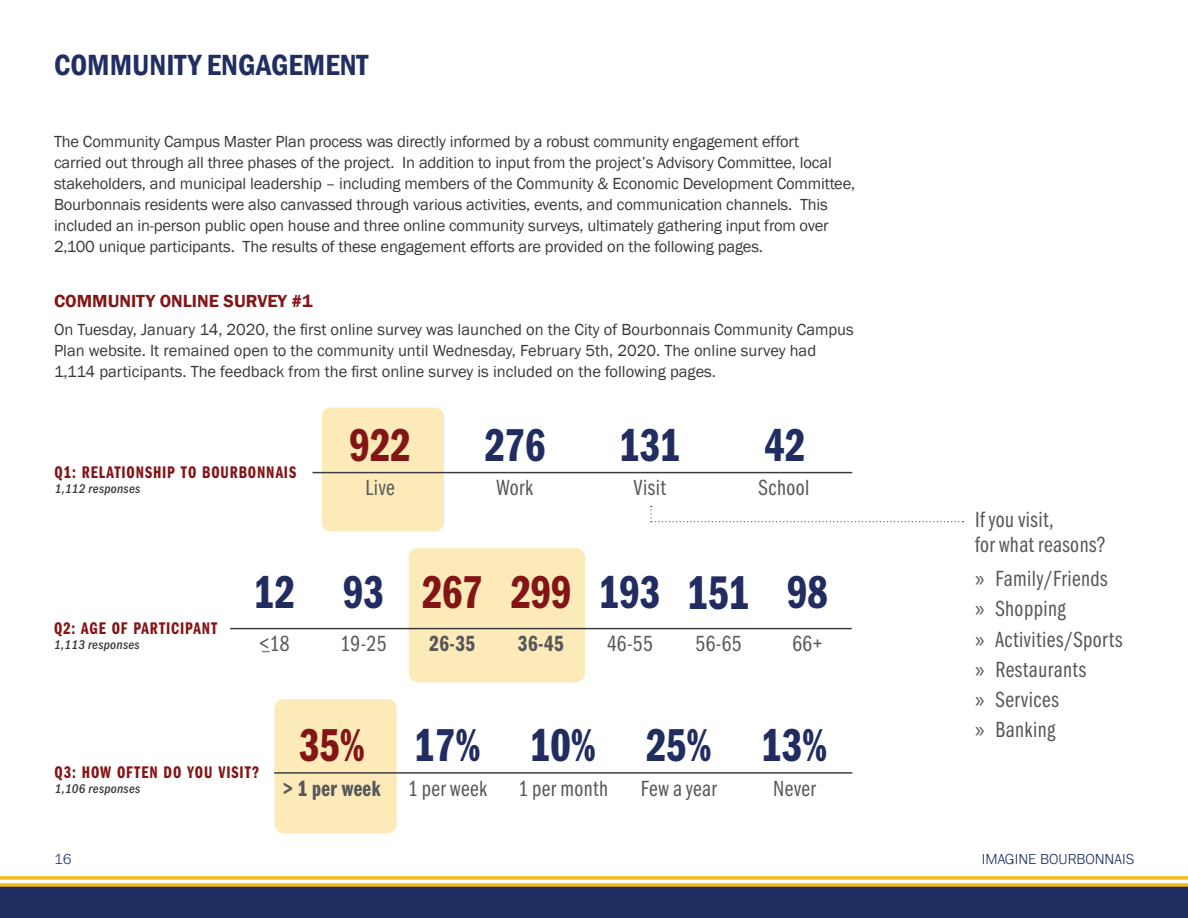
<style>
.page{position:relative;width:1188px;height:918px;background:#fff}
.page>*{position:absolute;margin:0;border:0;box-sizing:border-box;transform-origin:0 0}
.t1{font:48.9px "Franklin Gothic URW Com Dem";color:#212c60}
.t2{font:47.7px "Franklin Gothic URW Com Dem";color:#212c60}
.t3{font:47.7px "Franklin Gothic URW Com Dem";color:#831517}
.Big_Header{font:600 condensed 30px "Franklin Gothic";color:#212e61}
.t4{font:22.8px/25px "Franklin Gothic URW Com Boo";letter-spacing:.02em;color:#57575b}
.t5{font:22.8px "Franklin Gothic URW Com Dem";letter-spacing:.02em;color:#57575b}
.Sub_Header{font:600 18px "Franklin Gothic";color:#82171a}
.t6{font:17.4px "Franklin Gothic URW Com Dem";letter-spacing:.05em;color:#831517}
.Paragraph_Style{font:16.5px/21px "Franklin Gothic";letter-spacing:-.01em;color:#38383c}
.t7{font:300 15px "Franklin Gothic URW";color:#212e61}
.t8{font:13.05px "Franklin Gothic URW Con Med Ita";letter-spacing:.02em;color:#3a393e}
.s1{font-family:"Myriad Pro"}
</style>
<div class="page">
<div style="left:0;top:885px;width:1188px;height:33px;background:#212e61"></div>
<svg style="left:0;top:876px;width:1188px;height:4px;background:#f6c433"></svg>
<svg style="left:0;top:883px;width:1188px;height:4px;background:#e4b427"></svg>
<div style="left:409px;top:548px;width:176px;height:134px;background:#fcebb9;border-radius:9px"></div>
<hr style="left:230px;top:628px;width:622px;height:1px;background:#3a393e">
<div style="left:275px;top:699px;width:122px;height:134px;background:#fcebb9;border-radius:9px"></div>
<hr style="left:274px;top:772px;width:578px;height:2px;background:#3a393e">
<div style="left:322px;top:408px;width:122px;height:123px;background:#fcebb9;border-radius:9px"></div>
<hr style="left:313px;top:472px;width:539px;height:1px;background:#3a393e">
<svg style="left:650px;top:506px;width:313px;height:16px"></svg>
<p class="Big_Header" style="left:54px;top:45px;width:316px">COMMUNITY ENGAGEMENT</p>
<p class="Paragraph_Style" style="left:54px;top:131px;width:803px">The Community Campus Master Plan process was directly informed by a robust community engagement effort<br>carried out through all three phases of the project. In addition to input from the project’s Advisory Committee, local stakeholders, and municipal leadership – including members of the Community &amp; Economic Development Committee, Bourbonnais residents were also canvassed through various activities, events, and communication channels. This included an in-person public open house and three online community surveys, ultimately gathering input from over 2,100 unique participants. The results of these engagement efforts are provided on the following pages.</p>
<p class="Sub_Header" style="left:54px;top:290px;width:260px">COMMUNITY ONLINE SURVEY #1</p>
<p class="Paragraph_Style" style="left:54px;top:319px;width:801px">On Tuesday, January 14, 2020, the first online survey was launched on the City of Bourbonnais Community Campus<br>Plan website. It remained open to the community until Wednesday, February 5th, 2020. The online survey had<br>1,114 participants. The feedback from the first online survey is included on the following pages.</p>
<p class="t6" style="left:55px;top:460px;width:243px">Q1: RELATIONSHIP TO BOURBONNAIS</p>
<p class="t8" style="left:55px;top:479px;width:87px">1,112 responses</p>
<p class="t3" style="left:349px;top:412px;width:63px">922</p>
<p class="t2" style="left:484px;top:412px;width:63px">276</p>
<p class="t2" style="left:619px;top:412px;width:63px">131</p>
<p class="t2" style="left:764px;top:412px;width:42px">42</p>
<p class="t4" style="left:365px;top:474px;width:31px">Live</p>
<p class="t4" style="left:496px;top:474px;width:38px">Work</p>
<p class="t4" style="left:634px;top:474px;width:33px">Visit</p>
<p class="t4" style="left:759px;top:474px;width:52px">School</p>
<p class="t6" style="left:54px;top:616px;width:165px">Q2: AGE OF PARTICIPANT</p>
<p class="t8" style="left:54px;top:635px;width:87px">1,113 responses</p>
<p class="t2" style="left:254px;top:559px;width:42px">12</p>
<p class="t2" style="left:343px;top:559px;width:42px">93</p>
<p class="t3" style="left:422px;top:559px;width:63px">267</p>
<p class="t3" style="left:510px;top:559px;width:63px">299</p>
<p class="t2" style="left:599px;top:559px;width:63px">193</p>
<p class="t1" style="left:687px;top:558px;width:64px">151</p>
<p class="t2" style="left:787px;top:559px;width:42px">98</p>
<p class="t4" style="left:260px;top:630px;width:31px">&lt;18</p>
<p class="t4" style="left:340px;top:630px;width:47px">19-25</p>
<p class="t5" style="left:429px;top:628px;width:47px">26-35</p>
<p class="t5" style="left:518px;top:628px;width:47px">36-45</p>
<p class="t4" style="left:607px;top:630px;width:47px">46-55</p>
<p class="t4" style="left:696px;top:630px;width:47px">56-65</p>
<p class="t4" style="left:792px;top:630px;width:31px">66+</p>
<p class="t3" style="left:299px;top:712px;width:67px">35%</p>
<p class="t2" style="left:415px;top:712px;width:67px">17%</p>
<p class="t2" style="left:530px;top:712px;width:67px">10%</p>
<p class="t2" style="left:646px;top:712px;width:67px">25%</p>
<p class="t2" style="left:762px;top:712px;width:67px">13%</p>
<p class="t6" style="left:55px;top:760px;width:206px">Q3: HOW OFTEN DO YOU VISIT?</p>
<p class="t8" style="left:55px;top:780px;width:87px">1,106 responses</p>
<p class="t5" style="left:283px;top:772px;width:99px">&gt; 1 per week</p>
<p class="t4" style="left:408px;top:774px;width:81px">1 per week</p>
<p class="t4" style="left:518px;top:774px;width:91px">1 per month</p>
<p class="t4" style="left:641px;top:774px;width:77px">Few a year</p>
<p class="t4" style="left:773px;top:774px;width:44px">Never</p>
<p class="t4" style="left:975px;top:505px;width:132px">If you visit,<br>for what reasons?</p>
<p class="t4" style="left:975px;top:565px;width:134px"><span class="s1">»</span> Family/Friends</p>
<p class="t4" style="left:975px;top:595px;width:92px"><span class="s1">»</span> Shopping</p>
<p class="t4" style="left:975px;top:625px;width:149px"><span class="s1">»</span> Activities/Sports</p>
<p class="t4" style="left:975px;top:656px;width:113px"><span class="s1">»</span> Restaurants</p>
<p class="t4" style="left:975px;top:686px;width:85px"><span class="s1">»</span> Services</p>
<p class="t4" style="left:975px;top:716px;width:82px"><span class="s1">»</span> Banking</p>
<p class="t7" style="left:54px;top:850px;width:19px">16</p>
<p class="t7" style="left:982px;top:850px;width:154px">IMAGINE BOURBONNAIS</p>
</div>
